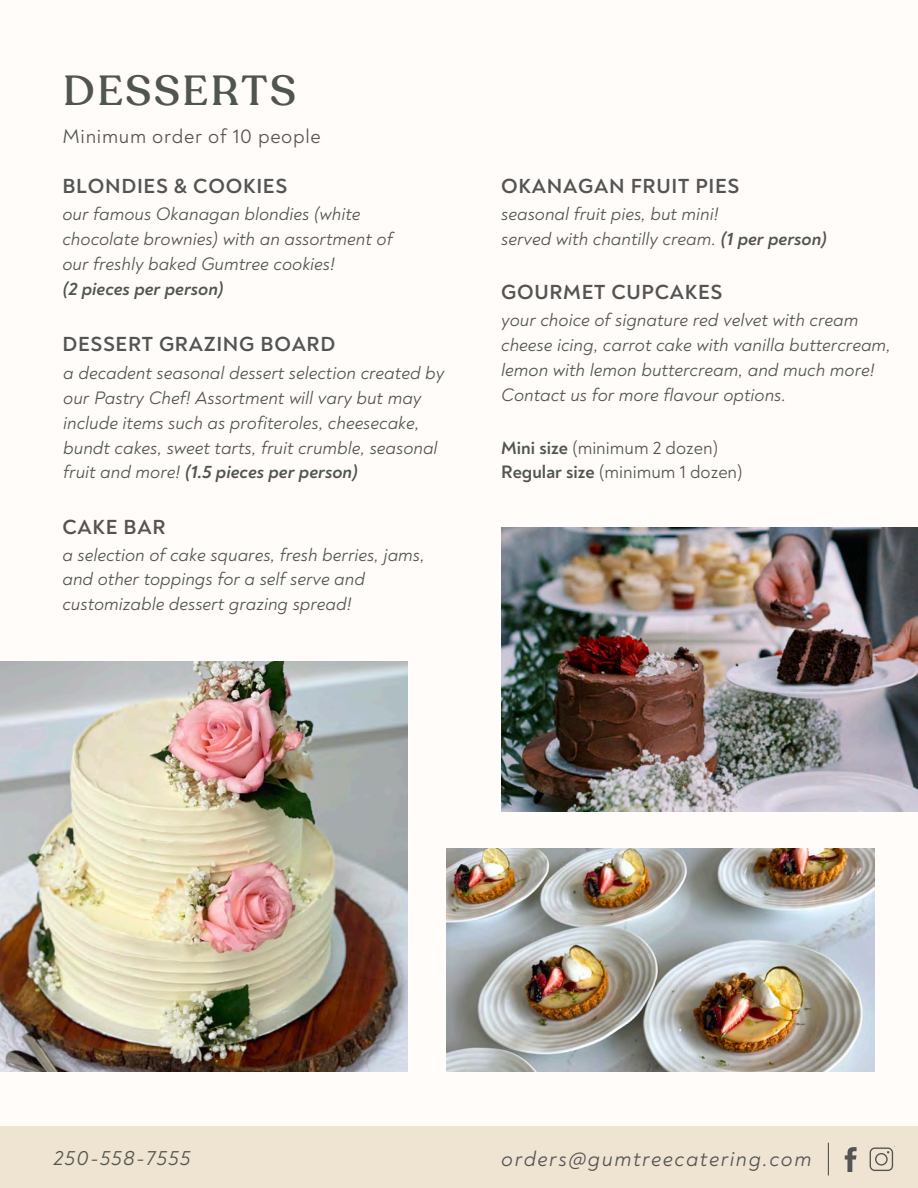
<style>
.page{position:relative;width:918px;height:1188px;background:#fffcf9}
.page>*{position:absolute;margin:0;border:0;box-sizing:border-box;transform-origin:0 0}
.t1{font:500 42px "Recoleta Alt";letter-spacing:.065em;color:#50554f}
.t2{font:italic 21.45px "Noah";letter-spacing:.07em;color:#545454}
.t3{font:italic 21px "Noah";letter-spacing:.07em;color:#50554f}
.t4{font:700 20.85px "Noah";letter-spacing:.035em;color:#545454}
.t5{font:20.25px "Noah";letter-spacing:.035em;color:#545454}
.t6{font:italic 18.3px/24.8px "Noah";color:#50554f}
.t7{font:18.3px "Noah";color:#50554f}
.t8{font:italic 700 18.3px "Noah";color:#50554f}
.s1{font-weight:700}
</style>
<div class="page">
<div style="left:0;top:1126px;width:918px;height:62px;background:#efe3d2"></div>
<img style="left:0;top:661px;width:408px;height:411px">
<img style="left:501px;top:528px;width:417px;height:284px">
<img style="left:446px;top:849px;width:429px;height:223px">
<svg style="left:845px;top:1147px;width:11px;height:25px"></svg>
<svg style="left:869px;top:1146px;width:26px;height:25px"></svg>
<hr style="left:828px;top:1143px;width:1px;height:32px;background:#545454">
<h1 class="t1" style="left:63px;top:63px;width:234px">DESSERTS</h1>
<h3 class="t5" style="left:62px;top:124px;width:260px">Minimum order of 10 people</h3>
<h2 class="t4" style="left:62px;top:174px;width:226px">BLONDIES &amp; COOKIES</h2>
<p class="t6" style="left:62px;top:202px;width:332px">our famous Okanagan blondies (white chocolate brownies) with an assortment of our freshly baked Gumtree cookies!</p>
<p class="t8" style="left:62px;top:277px;width:163px">(2 pieces per person)</p>
<p class="t4" style="left:62px;top:331px;width:274px">DESSERT GRAZING BOARD</p>
<h2 class="t6" style="left:63px;top:361px;width:382px">a decadent seasonal dessert selection created by our Pastry Chef! Assortment will vary but may include items such as profiteroles, cheesecake, bundt cakes, sweet tarts, fruit crumble, seasonal fruit and more! <span class="s1">(1.5 pieces per person)</span></h2>
<h2 class="t4" style="left:62px;top:514px;width:104px">CAKE BAR</h2>
<p class="t6" style="left:62px;top:543px;width:364px">a selection of cake squares, fresh berries, jams, and other toppings for a self serve and customizable dessert grazing spread!</p>
<p class="t4" style="left:501px;top:174px;width:240px">OKANAGAN FRUIT PIES</p>
<h2 class="t6" style="left:501px;top:202px;width:219px">seasonal fruit pies, but mini!</h2>
<p class="t6" style="left:501px;top:227px;width:327px">served with chantilly cream. <span class="s1">(1 per person)</span></p>
<p class="t4" style="left:501px;top:280px;width:223px">GOURMET CUPCAKES</p>
<p class="t6" style="left:501px;top:308px;width:391px">your choice of signature red velvet with cream cheese icing, carrot cake with vanilla buttercream, lemon with lemon buttercream, and much more!</p>
<p class="t6" style="left:501px;top:383px;width:286px">Contact us for more flavour options.</p>
<h2 class="t7" style="left:501px;top:436px;width:219px"><span class="s1">Mini size</span> (minimum 2 dozen)</h2>
<p class="t7" style="left:501px;top:461px;width:243px"><span class="s1">Regular size</span> (minimum 1 dozen)</p>
<h3 class="t3" style="left:54px;top:1146px;width:138px">250-558-7555</h3>
<h3 class="t2" style="left:501px;top:1146px;width:312px">orders@gumtreecatering.com</h3>
</div>
